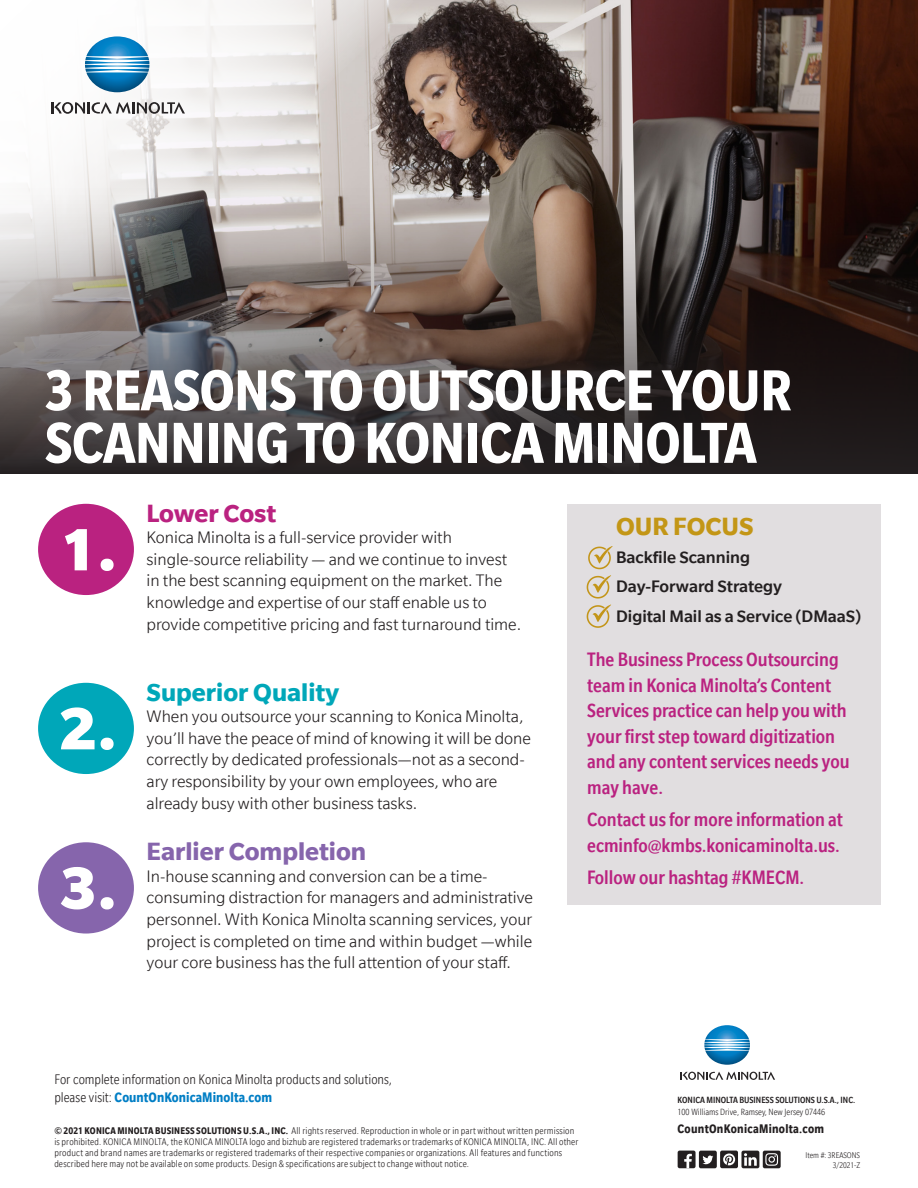
<style>
.page{position:relative;width:918px;height:1188px;background:#fff}
.page>*{position:absolute;margin:0;border:0;box-sizing:border-box;transform-origin:0 0}
.t1{font:900 64.95px "Slate";color:#fff}
.t2{font:700 condensed 63px/52.5px "Slate";letter-spacing:-.01em;color:#fff}
.t3{font:700 27px "Slate";color:#8665ac}
.t4{font:700 27px "Slate";color:#00a7b9}
.t5{font:700 27px "Slate";color:#ba2280}
.t6{font:700 27px "Slate";color:#c39616}
.t7{font:500 condensed 21px/25.5px "Slate";color:#ba2280}
.t8{font:300 18px/21.6px "Slate";color:#231f20}
.t9{font:500 18px "Slate";color:#231f20}
.Intro_Body_Copy_12_1{font:300 condensed 15px/18px "Slate";color:#231f20}
.t10{font:700 condensed 13.5px "Slate";letter-spacing:.02em;color:#231f20}
.t11{font:300 condensed 10.5px/11.2px "Slate";letter-spacing:.015em;color:#231f20}
.t12{font:500 condensed 9.75px/12px "Slate";color:#231f20}
.t13{font:300 condensed 9px/10.5px "Slate";color:#231f20;text-align:right}
.s1{font-weight:700;color:#007ec5}
.s2{font-weight:700}
.s3{font-weight:300}
</style>
<div class="page">
<img style="left:414px;top:0;width:504px;height:181px">
<svg style="left:49px;top:0;width:365px;height:181px"></svg>
<img style="left:85px;top:36px;width:64px;height:56px">
<svg style="left:51px;top:102px;width:134px;height:12px"></svg>
<svg style="left:0;top:181px;width:918px;height:293px;background:#5a514e"></svg>
<div style="left:38px;top:504px;width:96px;height:91px;background:#ba2280;border-radius:50%"></div>
<div style="left:38px;top:683px;width:96px;height:91px;background:#00a7b9;border-radius:50%"></div>
<div style="left:38px;top:842px;width:96px;height:92px;background:#8665ac;border-radius:50%"></div>
<div style="left:699px;top:1151px;width:18px;height:17px;background:#231f20;border-radius:2px"></div>
<svg style="left:702px;top:1156px;width:11px;height:8px"></svg>
<div style="left:720px;top:1151px;width:18px;height:17px;background:#231f20;border-radius:2px"></div>
<svg style="left:723px;top:1154px;width:12px;height:11px"></svg>
<div style="left:741px;top:1151px;width:18px;height:17px;background:#231f20;border-radius:2px"></div>
<svg style="left:744px;top:1153px;width:13px;height:13px"></svg>
<div style="left:763px;top:1151px;width:18px;height:17px;background:#231f20;border-radius:2px"></div>
<svg style="left:765px;top:1153px;width:13px;height:13px"></svg>
<div style="left:678px;top:1151px;width:18px;height:17px;background:#231f20;border-radius:2px"></div>
<svg style="left:684px;top:1154px;width:8px;height:14px"></svg>
<img style="left:704px;top:1025px;width:46px;height:40px">
<svg style="left:681px;top:1072px;width:94px;height:8px"></svg>
<div style="left:568px;top:504px;width:313px;height:400px;background:#e1dee0"></div>
<svg style="left:588px;top:546px;width:25px;height:23px"></svg>
<svg style="left:587px;top:575px;width:24px;height:24px"></svg>
<svg style="left:587px;top:605px;width:24px;height:23px"></svg>
<p class="t2" style="left:45px;top:363px;width:748px">3 REASONS TO OUTSOURCE YOUR<br>SCANNING TO KONICA MINOLTA</p>
<p class="t1" style="left:59px;top:514px;width:59px">1.</p>
<p class="t1" style="left:59px;top:693px;width:59px">2.</p>
<p class="t1" style="left:59px;top:853px;width:59px">3.</p>
<p class="t5" style="left:147px;top:499px;width:131px">Lower Cost</p>
<p class="t8" style="left:147px;top:527px;width:376px">Konica Minolta is a full-service provider with single-source reliability — and we continue to invest in the best scanning equipment on the market. The knowledge and expertise of our staff enable us to provide competitive pricing and fast turnaround time.</p>
<p class="t4" style="left:147px;top:677px;width:194px">Superior Quality</p>
<p class="t8" style="left:147px;top:706px;width:386px">When you outsource your scanning to Konica Minolta, you’ll have the peace of mind of knowing it will be done correctly by dedicated professionals—not as a second&shy;ary responsibility by your own employees, who are already busy with other business tasks.</p>
<p class="t3" style="left:147px;top:837px;width:221px">Earlier Completion</p>
<p class="t8" style="left:147px;top:865px;width:388px">In-house scanning and conversion can be a time&shy;consuming distraction for managers and administrative personnel. With Konica Minolta scanning services, your project is completed on time and within budget —while your core business has the full attention of your staff.</p>
<p class="t6" style="left:616px;top:512px;width:139px">OUR FOCUS</p>
<p class="t9" style="left:616px;top:548px;width:136px">Backfile Scanning</p>
<p class="t9" style="left:616px;top:577px;width:168px">Day-Forward Strategy</p>
<p class="t9" style="left:616px;top:606px;width:247px">Digital Mail as a Service (DMaaS)</p>
<p class="t7" style="left:587px;top:647px;width:264px">The Business Process Outsourcing team in Konica Minolta’s Content<br>Services practice can help you with your first step toward digitization and any content services needs you may have.</p>
<p class="t7" style="left:587px;top:807px;width:257px">Contact us for more information at ecminfo@kmbs.konicaminolta.us.</p>
<p class="t7" style="left:587px;top:864px;width:219px">Follow our hashtag #KMECM.</p>
<p class="Intro_Body_Copy_12_1" style="left:54px;top:1070px;width:339px">For complete information on Konica Minolta products and solutions, please visit: <span class="s1">CountOnKonicaMinolta.com</span></p>
<p class="t11" style="left:54px;top:1125px;width:526px"><span class="s2">© 2021 KONICA MINOLTA BUSINESS SOLUTIONS U.S.A., INC.</span> All rights reserved. Reproduction in whole or in part without written permission is prohibited. KONICA MINOLTA, the KONICA MINOLTA logo and bizhub are registered trademarks or trademarks of KONICA MINOLTA, INC. All other product and brand names are trademarks or registered trademarks of their respective companies or organizations. All features and functions described here may not be available on some products. Design &amp; specifications are subject to change without notice.</p>
<p class="t12" style="left:678px;top:1094px;width:179px">KONICA MINOLTA BUSINESS SOLUTIONS U.S.A., INC.<br><span class="s3">100 Williams Drive, Ramsey, New Jersey 07446</span></p>
<p class="t10" style="left:678px;top:1122px;width:148px">CountOnKonicaMinolta.com</p>
<p class="t13" style="left:806px;top:1150px;width:56px">Item #: 3REASONS<br>3/2021-Z</p>
</div>
